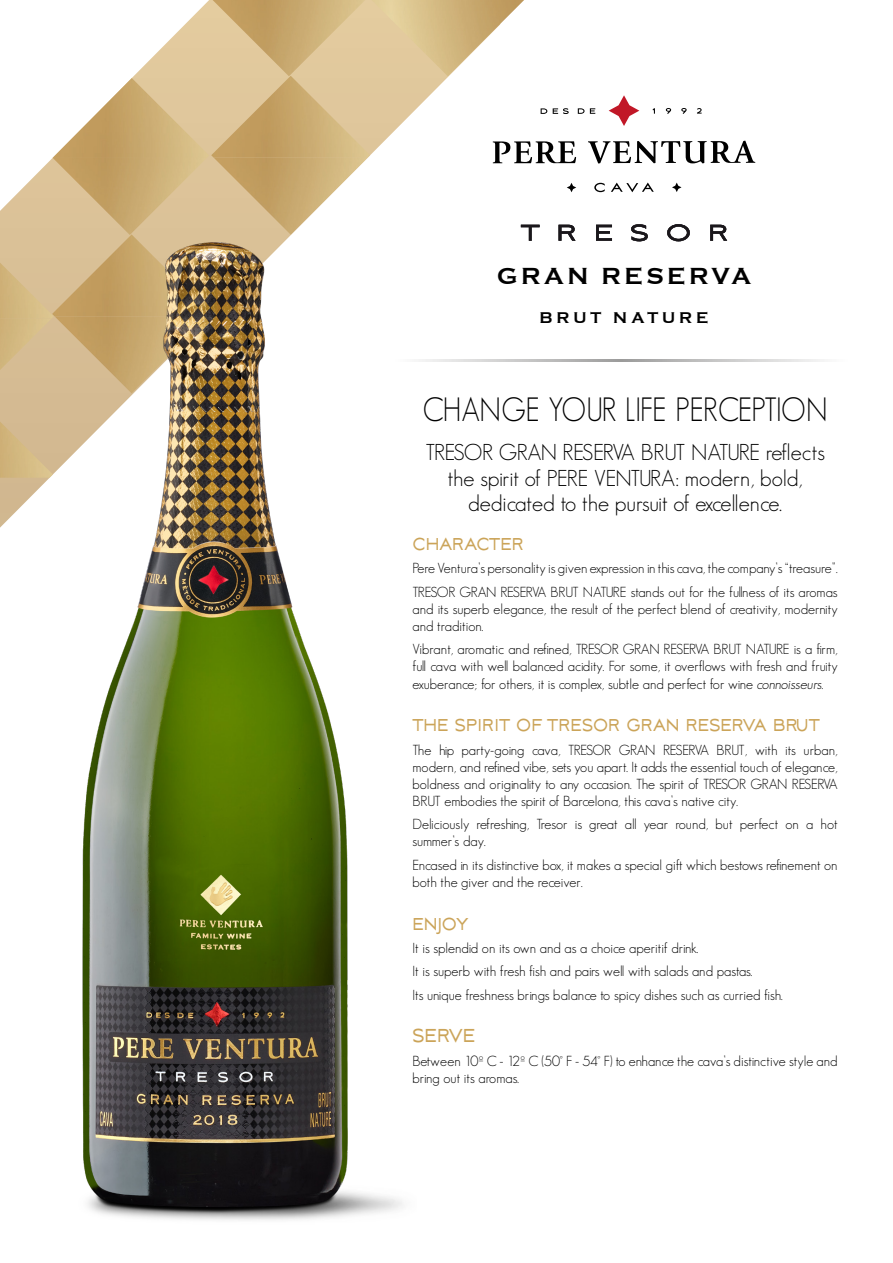
<style>
.page{position:relative;width:893px;height:1263px;background:#fff}
.page>*{position:absolute;margin:0;border:0;box-sizing:border-box;transform-origin:0 0}
.t1{font:300 33px "Geosans";letter-spacing:-.025em;color:#000;scale:.9 1}
.t2{font:700 24px "Copperplate Becker";letter-spacing:.15em;color:#000}
.t3{font:23.4px "Aviano Sans";color:#cba459;scale:.77 1}
.t4{font:300 22.5px/25.5px "Geosans";color:#000;text-align:center}
.t5{font:21.45px "Aviano Sans";color:#cba459;scale:.77 1}
.t6{font:700 16.05px "Copperplate Becker";letter-spacing:.25em;color:#000}
.t7{font:300 14.25px/17.1px "Geosans";color:#000}
.s1{font-style:italic}
</style>
<div class="page">
<svg style="left:51px;top:0;width:449px;height:362px"></svg>
<img style="left:213px;top:0;width:152px;height:76px">
<img style="left:372px;top:0;width:152px;height:76px">
<img style="left:211px;top:76px;width:159px;height:82px">
<img style="left:53px;top:78px;width:156px;height:80px">
<svg style="left:521px;top:225px;width:19px;height:16px"></svg>
<svg style="left:559px;top:225px;width:17px;height:16px"></svg>
<svg style="left:596px;top:225px;width:16px;height:16px"></svg>
<svg style="left:631px;top:224px;width:17px;height:17px"></svg>
<svg style="left:667px;top:224px;width:23px;height:17px"></svg>
<svg style="left:710px;top:225px;width:17px;height:16px"></svg>
<img style="left:0;top:159px;width:417px;height:1061px">
<img style="left:390px;top:360px;width:434px;height:1px">
<svg style="left:493px;top:141px;width:262px;height:22px"></svg>
<svg style="left:541px;top:108px;width:6px;height:6px"></svg>
<svg style="left:553px;top:108px;width:16px;height:6px"></svg>
<svg style="left:578px;top:108px;width:6px;height:6px"></svg>
<svg style="left:590px;top:108px;width:5px;height:6px"></svg>
<svg style="left:652px;top:108px;width:3px;height:6px"></svg>
<svg style="left:666px;top:108px;width:5px;height:6px"></svg>
<svg style="left:681px;top:108px;width:6px;height:6px"></svg>
<svg style="left:697px;top:108px;width:5px;height:6px"></svg>
<svg style="left:567px;top:183px;width:9px;height:9px"></svg>
<svg style="left:672px;top:183px;width:9px;height:9px"></svg>
<svg style="left:594px;top:183px;width:60px;height:9px"></svg>
<svg style="left:609px;top:95px;width:30px;height:31px"></svg>
<h2 class="t2" style="left:497px;top:262px;width:256px">GRAN RESERVA</h2>
<p class="t6" style="left:540px;top:309px;width:170px">BRUT NATURE</p>
<h1 class="t1" style="left:423px;top:391px;width:451px">CHANGE YOUR LIFE PERCEPTION</h1>
<h3 class="t4" style="left:425px;top:440px;width:401px">TRESOR GRAN RESERVA BRUT NATURE reflects the spirit of PERE VENTURA: modern, bold, dedicated to the pursuit of excellence.</h3>
<h3 class="t5" style="left:412px;top:532px;width:146px">CHARACTER</h3>
<p class="t7" style="left:412px;top:556px;width:427px;line-height:23.5px">Pere Ventura’s personality is given expression in this cava, the company’s “treasure”.<br>TRESOR GRAN RESERVA BRUT NATURE stands out for the fullness of its aromas</p>
<p class="t7" style="left:412px;top:600px;width:427px">and its superb elegance, the result of the perfect blend of creativity, modernity and tradition.</p>
<p class="t7" style="left:412px;top:641px;width:427px;text-align:justify">Vibrant, aromatic and refined, TRESOR GRAN RESERVA BRUT NATURE is a firm, full cava with well balanced acidity. For some, it overflows with fresh and fruity exuberance; for others, it is complex, subtle and perfect for wine <span class="s1">connoisseurs</span>.</p>
<h3 class="t5" style="left:412px;top:713px;width:530px">THE SPIRIT OF TRESOR GRAN RESERVA BRUT</h3>
<p class="t7" style="left:412px;top:741px;width:427px;text-align:justify">The hip party-going cava, TRESOR GRAN RESERVA BRUT, with its urban, modern, and refined vibe, sets you apart. It adds the essential touch of elegance, boldness and originality to any occasion. The spirit of TRESOR GRAN RESERVA BRUT embodies the spirit of Barcelona, this cava’s native city.</p>
<p class="t7" style="left:412px;top:816px;width:427px">Deliciously refreshing, Tresor is great all year round, but perfect on a hot summer’s day.</p>
<p class="t7" style="left:412px;top:856px;width:427px">Encased in its distinctive box, it makes a special gift which bestows refinement on both the giver and the receiver.</p>
<h3 class="t5" style="left:412px;top:912px;width:74px">ENJOY</h3>
<p class="t7" style="left:412px;top:936px;width:372px;line-height:23.5px">It is splendid on its own and as a choice aperitif drink.<br>It is superb with fresh fish and pairs well with salads and pastas.<br>Its unique freshness brings balance to spicy dishes such as curried fish.</p>
<h3 class="t3" style="left:412px;top:1023px;width:83px">SERVE</h3>
<p class="t7" style="left:412px;top:1052px;width:427px">Between 10º C - 12º C (50° F - 54° F) to enhance the cava’s distinctive style and bring out its aromas.</p>
</div>
